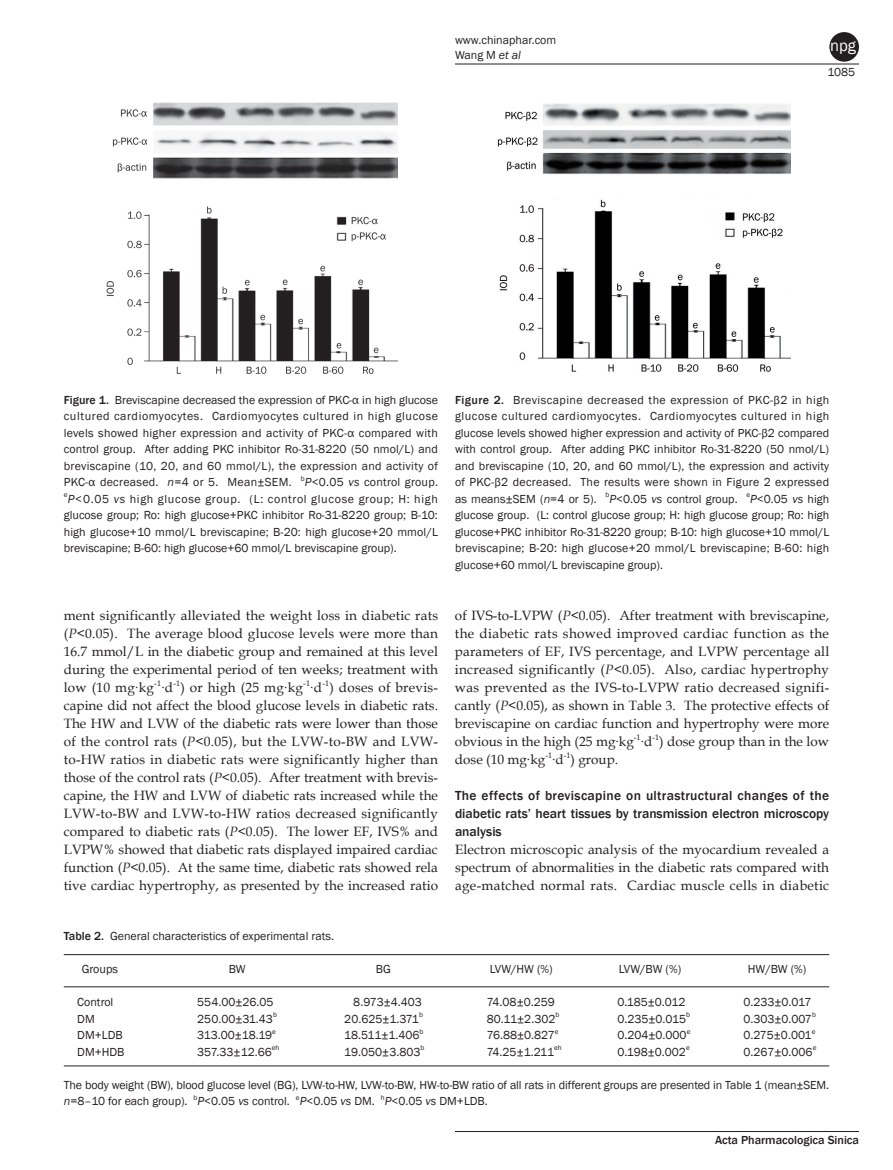
<style>
.page{position:relative;width:893px;height:1170px;background:#fff}
.page>*{position:absolute;margin:0;border:0;box-sizing:border-box;transform-origin:0 0}
.t1{font:16.5px "Franklin Gothic";color:#fff}
.t2{font:13.5px/18px "Book Antiqua";letter-spacing:.005em;color:#231f20;text-align:justify}
.t3{font:500 13.5px/18px "Franklin Gothic";color:#231f20;text-align:justify}
.t4{font:12px/16.5px "Franklin Gothic";color:#231f20}
.t5{font:500 12px "Franklin Gothic";color:#231f20}
.s1{font-style:italic}
.s2{font-weight:500}
.s3{font-family:"Times New Roman"}
</style>
<div class="page">
<hr style="left:455px;top:64px;width:404px;height:1px;background:#231f20">
<hr style="left:455px;top:1131px;width:404px;height:1px;background:#231f20">
<div style="left:829px;top:32px;width:30px;height:30px;background:#231f20;border-radius:50%"></div>
<hr style="left:64px;top:954px;width:765px;height:1px;background:#231f20">
<hr style="left:64px;top:986px;width:765px;height:1px;background:#231f20">
<hr style="left:64px;top:1065px;width:765px;height:1px;background:#231f20">
<img style="left:106px;top:102px;width:292px;height:272px">
<img style="left:497px;top:103px;width:294px;height:269px">
<p class="t4" style="left:455px;top:32px;width:103px;line-height:15px">www.chinaphar.com<br>Wang M <span class="s1">et al</span></p>
<h1 class="t1" style="left:830px;top:35px;width:27px">npg</h1>
<p class="t4" style="left:827px;top:64px;width:29px">1085</p>
<p class="t4" style="left:64px;top:391px;width:376px;text-align:justify"><span class="s2">Figure 1.</span> Breviscapine decreased the expression of PKC-α in high glucose cultured cardiomyocytes. Cardiomyocytes cultured in high glucose levels showed higher expression and activity of PKC-α compared with control group. After adding PKC inhibitor Ro-31-8220 (50 nmol/L) and breviscapine (10, 20, and 60 mmol/L), the expression and activity of PKC-α decreased. <span class="s1">n</span>=4 or 5. Mean±SEM. <sup>b</sup><span class="s1">P</span>&lt;0.05 <span class="s1">vs</span> control group. <sup>e</sup><span class="s1">P</span>&lt;0.05 <span class="s1">vs</span> high glucose group. (L: control glucose group; H: high glucose group; Ro: high glucose+PKC inhibitor Ro-31-8220 group; B-10: high glucose+10 mmol/L breviscapine; B-20: high glucose+20 mmol/L breviscapine; B-60: high glucose+60 mmol/L breviscapine group).</p>
<p class="t4" style="left:455px;top:391px;width:376px;text-align:justify"><span class="s2">Figure 2.</span> Breviscapine decreased the expression of PKC-β2 in high glucose cultured cardiomyocytes. Cardiomyocytes cultured in high glucose levels showed higher expression and activity of PKC-β2 compared with control group. After adding PKC inhibitor Ro-31-8220 (50 nmol/L) and breviscapine (10, 20, and 60 mmol/L), the expression and activity of PKC-β2 decreased. The results were shown in Figure 2 expressed as means±SEM (<span class="s1">n</span>=4 or 5). <sup>b</sup><span class="s1">P</span>&lt;0.05 <span class="s1">vs</span> control group. <sup>e</sup><span class="s1">P</span>&lt;0.05 <span class="s1">vs</span> high glucose group. (L: control glucose group; H: high glucose group; Ro: high glucose+PKC inhibitor Ro-31-8220 group; B-10: high glucose+10 mmol/L breviscapine; B-20: high glucose+20 mmol/L breviscapine; B-60: high glucose+60 mmol/L breviscapine group).</p>
<p class="t2" style="left:64px;top:606px;width:376px">ment significantly alleviated the weight loss in diabetic rats (<span class="s1">P</span>&lt;0.05). The average blood glucose levels were more than 16.7 mmol/L in the diabetic group and remained at this level during the experimental period of ten weeks; treatment with low (10 mg<span class="s3">·</span>kg<sup>-1</sup><span class="s3">·</span>d<sup>-1</sup>) or high (25 mg<span class="s3">·</span>kg<sup>-1</sup><span class="s3">·</span>d<sup>-1</sup>) doses of brevis&shy;capine did not affect the blood glucose levels in diabetic rats.<br>The HW and LVW of the diabetic rats were lower than those of the control rats (<span class="s1">P</span>&lt;0.05), but the LVW-to-BW and LVW&shy;to-HW ratios in diabetic rats were significantly higher than those of the control rats (<span class="s1">P</span>&lt;0.05). After treatment with brevis&shy;capine, the HW and LVW of diabetic rats increased while the LVW-to-BW and LVW-to-HW ratios decreased significantly compared to diabetic rats (<span class="s1">P</span>&lt;0.05). The lower EF, IVS% and LVPW% showed that diabetic rats displayed impaired cardiac function (<span class="s1">P</span>&lt;0.05). At the same time, diabetic rats showed rela tive cardiac hypertrophy, as presented by the increased ratio</p>
<p class="t2" style="left:455px;top:606px;width:376px">of IVS-to-LVPW (<span class="s1">P</span>&lt;0.05). After treatment with breviscapine, the diabetic rats showed improved cardiac function as the parameters of EF, IVS percentage, and LVPW percentage all increased significantly (<span class="s1">P</span>&lt;0.05). Also, cardiac hypertrophy was prevented as the IVS-to-LVPW ratio decreased signifi&shy;cantly (<span class="s1">P</span>&lt;0.05), as shown in Table 3. The protective effects of breviscapine on cardiac function and hypertrophy were more obvious in the high (25 mg<span class="s3">·</span>kg<sup>-1</sup><span class="s3">·</span>d<sup>-1</sup>) dose group than in the low dose (10 mg<span class="s3">·</span>kg<sup>-1</sup><span class="s3">·</span>d<sup>-1</sup>) group.</p>
<p class="t3" style="left:455px;top:786px;width:376px">The effects of breviscapine on ultrastructural changes of the diabetic rats’ heart tissues by transmission electron microscopy analysis</p>
<p class="t2" style="left:455px;top:840px;width:376px">Electron microscopic analysis of the myocardium revealed a spectrum of abnormalities in the diabetic rats compared with age-matched normal rats. Cardiac muscle cells in diabetic</p>
<p class="t4" style="left:64px;top:927px;width:272px"><span class="s2">Table 2.</span> General characteristics of experimental rats.</p>
<p class="t4" style="left:82px;top:960px;width:38px">Groups</p>
<p class="t4" style="left:229px;top:960px;width:18px">BW</p>
<p class="t4" style="left:376px;top:960px;width:17px">BG</p>
<p class="t4" style="left:490px;top:960px;width:64px">LVW/HW (%)</p>
<p class="t4" style="left:619px;top:960px;width:64px">LVW/BW (%)</p>
<p class="t4" style="left:748px;top:960px;width:60px">HW/BW (%)</p>
<p class="t4" style="left:77px;top:993px;width:38px">Control</p>
<p class="t4" style="left:197px;top:993px;width:78px">554.00±26.05</p>
<p class="t4" style="left:353px;top:993px;width:70px">8.973±4.403</p>
<p class="t4" style="left:487px;top:993px;width:70px">74.08±0.259</p>
<p class="t4" style="left:617px;top:993px;width:70px">0.185±0.012</p>
<p class="t4" style="left:743px;top:993px;width:70px">0.233±0.017</p>
<p class="t4" style="left:77px;top:1010px;width:19px">DM</p>
<p class="t4" style="left:197px;top:1010px;width:81px">250.00±31.43<sup>b</sup></p>
<p class="t4" style="left:344px;top:1010px;width:80px">20.625±1.371<sup>b</sup></p>
<p class="t4" style="left:487px;top:1010px;width:74px">80.11±2.302<sup>b</sup></p>
<p class="t4" style="left:617px;top:1010px;width:74px">0.235±0.015<sup>b</sup></p>
<p class="t4" style="left:743px;top:1010px;width:74px">0.303±0.007<sup>b</sup></p>
<p class="t4" style="left:77px;top:1026px;width:47px">DM+LDB</p>
<p class="t4" style="left:197px;top:1026px;width:80px">313.00±18.19<sup>e</sup></p>
<p class="t4" style="left:344px;top:1026px;width:81px">18.511±1.406<sup>b</sup></p>
<p class="t4" style="left:487px;top:1026px;width:73px">76.88±0.827<sup>e</sup></p>
<p class="t4" style="left:617px;top:1026px;width:75px">0.204±0.000<sup>e</sup></p>
<p class="t4" style="left:743px;top:1026px;width:74px">0.275±0.001<sup>e</sup></p>
<p class="t4" style="left:77px;top:1043px;width:49px">DM+HDB</p>
<p class="t4" style="left:197px;top:1043px;width:84px">357.33±12.66<sup>eh</sup></p>
<p class="t4" style="left:344px;top:1043px;width:82px">19.050±3.803<sup>b</sup></p>
<p class="t4" style="left:487px;top:1043px;width:76px">74.25±1.211<sup>eh</sup></p>
<p class="t4" style="left:617px;top:1043px;width:74px">0.198±0.002<sup>e</sup></p>
<p class="t4" style="left:743px;top:1043px;width:75px">0.267±0.006<sup>e</sup></p>
<p class="t4" style="left:64px;top:1076px;width:767px">The body weight (BW), blood glucose level (BG), LVW-to-HW, LVW-to-BW, HW-to-BW ratio of all rats in different groups are presented in Table 1 (mean±SEM. <span class="s1">n</span>=8–10 for each group). <sup>b</sup><span class="s1">P</span>&lt;0.05 <span class="s1">vs</span> control. <sup>e</sup><span class="s1">P</span>&lt;0.05 <span class="s1">vs</span> DM. <sup>h</sup><span class="s1">P</span>&lt;0.05 <span class="s1">vs</span> DM+LDB.</p>
<p class="t5" style="left:715px;top:1132px;width:145px">Acta Pharmacologica Sinica</p>
</div>
